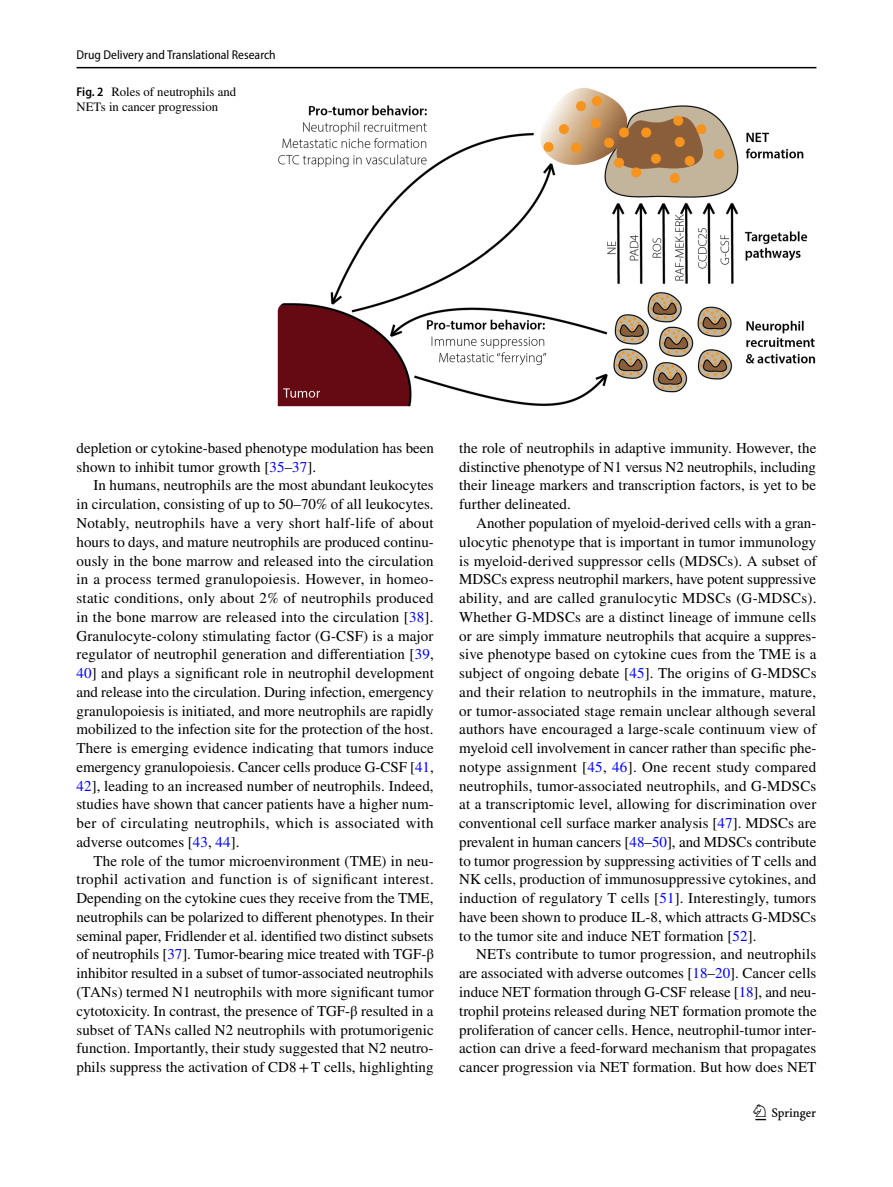
<style>
.page{position:relative;width:893px;height:1187px;background:#fff}
.page>*{position:absolute;margin:0;border:0;box-sizing:border-box;transform-origin:0 0}
.t1{font:22.5px "Springnew Regular 3";color:#000}
.t2{font:15px/18.8px "STIX";letter-spacing:.005em;color:#000;text-align:justify}
.t3{font:12.75px/15px "STIX";color:#000}
.t4{font:semi-condensed 12.75px "Myriad Pro";color:#000}
.s1{font-family:"Myriad Pro";font-weight:600;font-stretch:semi-condensed}
.s2{color:#00f}
</style>
<div class="page">
<hr style="left:77px;top:67px;width:739px;height:1px;background:#000">
<img style="left:277px;top:87px;width:539px;height:320px">
<p class="t4" style="left:77px;top:48px;width:201px">Drug Delivery and Translational Research</p>
<p class="t3" style="left:77px;top:85px;width:161px"><span class="s1">Fig. 2</span> Roles of neutrophils and<br>NETs in cancer progression</p>
<p class="t2" style="left:77px;top:439px;width:359px">depletion or cytokine-based phenotype modulation has been shown to inhibit tumor growth [<span class="s2">35</span>–<span class="s2">37</span>].</p>
<p class="t2" style="left:77px;top:477px;width:359px;text-indent:17px">In humans, neutrophils are the most abundant leukocytes in circulation, consisting of up to 50–70% of all leukocytes.<br>Notably, neutrophils have a very short half-life of about hours to days, and mature neutrophils are produced continu&shy;ously in the bone marrow and released into the circulation in a process termed granulopoiesis. However, in homeo&shy;static conditions, only about 2% of neutrophils produced in the bone marrow are released into the circulation [<span class="s2">38</span>].<br>Granulocyte-colony stimulating factor (G‑CSF) is a major regulator of neutrophil generation and differentiation [<span class="s2">39</span>, <span class="s2">40</span>] and plays a significant role in neutrophil development and release into the circulation. During infection, emergency granulopoiesis is initiated, and more neutrophils are rapidly mobilized to the infection site for the protection of the host.<br>There is emerging evidence indicating that tumors induce emergency granulopoiesis. Cancer cells produce G-CSF [<span class="s2">41</span>, <span class="s2">42</span>], leading to an increased number of neutrophils. Indeed, studies have shown that cancer patients have a higher num&shy;ber of circulating neutrophils, which is associated with adverse outcomes [<span class="s2">43</span>, <span class="s2">44</span>].</p>
<p class="t2" style="left:77px;top:852px;width:359px;text-indent:17px">The role of the tumor microenvironment (TME) in neu&shy;trophil activation and function is of significant interest.<br>Depending on the cytokine cues they receive from the TME, neutrophils can be polarized to different phenotypes. In their seminal paper, Fridlender et al. identified two distinct subsets of neutrophils [<span class="s2">37</span>]. Tumor-bearing mice treated with TGF-β inhibitor resulted in a subset of tumor-associated neutrophils (TANs) termed N1 neutrophils with more significant tumor cytotoxicity. In contrast, the presence of TGF-β resulted in a subset of TANs called N2 neutrophils with protumorigenic function. Importantly, their study suggested that N2 neutro&shy;phils suppress the activation of CD8+T cells, highlighting</p>
<p class="t2" style="left:459px;top:439px;width:359px">the role of neutrophils in adaptive immunity. However, the distinctive phenotype of N1 versus N2 neutrophils, including their lineage markers and transcription factors, is yet to be further delineated.</p>
<p class="t2" style="left:459px;top:514px;width:359px;text-indent:17px">Another population of myeloid-derived cells with a gran&shy;ulocytic phenotype that is important in tumor immunology is myeloid-derived suppressor cells (MDSCs). A subset of MDSCs express neutrophil markers, have potent suppressive ability, and are called granulocytic MDSCs (G-MDSCs).<br>Whether G-MDSCs are a distinct lineage of immune cells or are simply immature neutrophils that acquire a suppres&shy;sive phenotype based on cytokine cues from the TME is a subject of ongoing debate [<span class="s2">45</span>]. The origins of G-MDSCs and their relation to neutrophils in the immature, mature, or tumor-associated stage remain unclear although several authors have encouraged a large-scale continuum view of myeloid cell involvement in cancer rather than specific phe&shy;notype assignment [<span class="s2">45</span>, <span class="s2">46</span>]. One recent study compared neutrophils, tumor-associated neutrophils, and G-MDSCs at a transcriptomic level, allowing for discrimination over conventional cell surface marker analysis [<span class="s2">47</span>]. MDSCs are prevalent in human cancers [<span class="s2">48</span>–<span class="s2">50</span>], and MDSCs contribute to tumor progression by suppressing activities of T cells and NK cells, production of immunosuppressive cytokines, and induction of regulatory T cells [<span class="s2">51</span>]. Interestingly, tumors have been shown to produce IL-8, which attracts G-MDSCs to the tumor site and induce NET formation [<span class="s2">52</span>].</p>
<p class="t2" style="left:459px;top:946px;width:359px;text-indent:17px">NETs contribute to tumor progression, and neutrophils are associated with adverse outcomes [<span class="s2">18</span>–<span class="s2">20</span>]. Cancer cells induce NET formation through G-CSF release [<span class="s2">18</span>], and neu&shy;trophil proteins released during NET formation promote the proliferation of cancer cells. Hence, neutrophil-tumor inter&shy;action can drive a feed-forward mechanism that propagates cancer progression via NET formation. But how does NET</p>
<h1 class="t1" style="left:755px;top:1104px;width:62px">1 3</h1>
</div>
